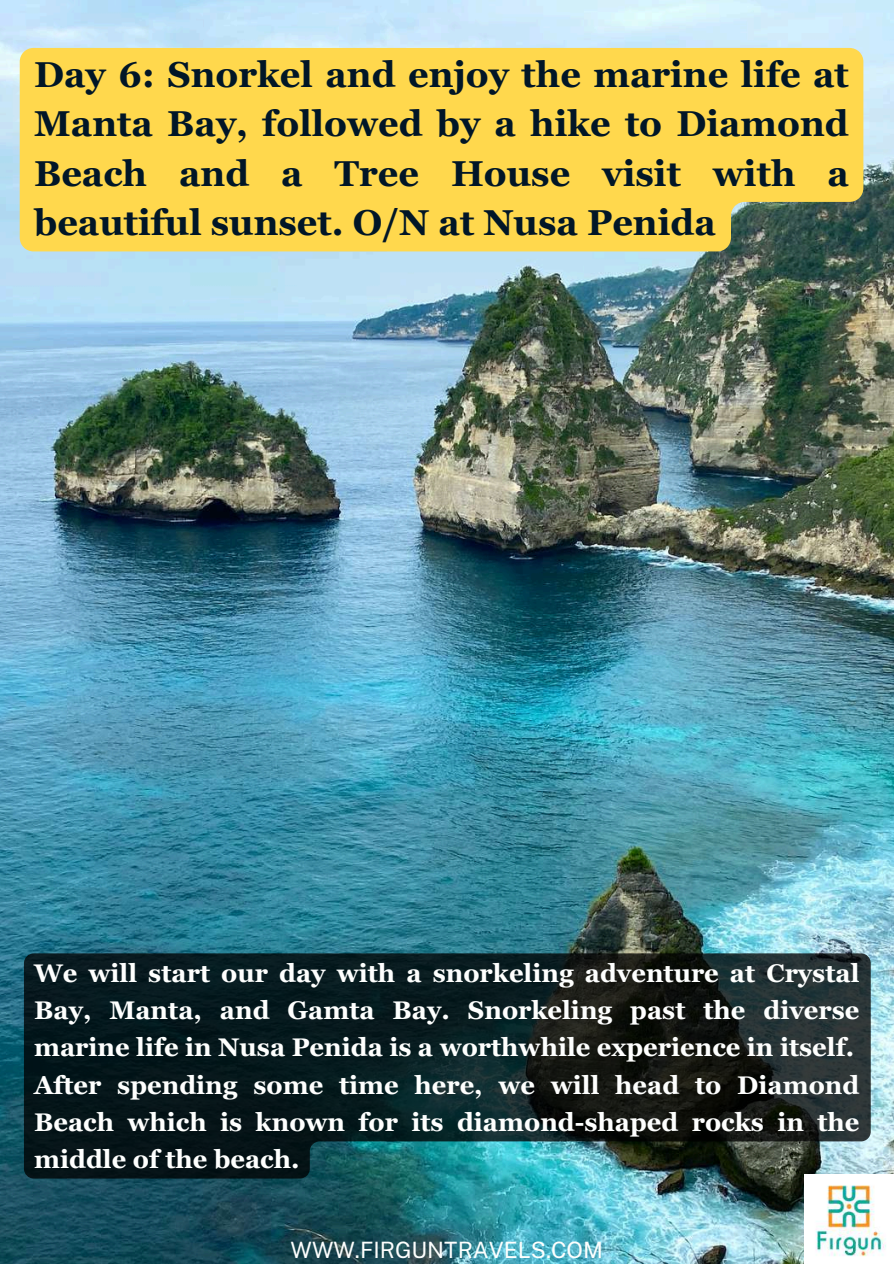
<style>
.page{position:relative;width:894px;height:1264px;background:#fff}
.page>*{position:absolute;margin:0;border:0;box-sizing:border-box;transform-origin:0 0}
.t1{font:700 36px/49.5px "Georgia Pro";color:#011627;text-align:justify}
.t2{font:700 25.5px/37.2px "Georgia Pro";color:#fefffe}
.t3{font:22.5px "Public Sans";color:#fefffe}
</style>
<div class="page">
<img style="left:0;top:0;width:893px;height:1263px">
<img style="left:804px;top:1174px;width:88px;height:88px">
<svg style="left:24px;top:953px;width:846px;height:225px"></svg>
<div style="left:20px;top:48px;width:843px;height:203px;background:#ffd84d"></div>
<h1 class="t1" style="left:34px;top:49px;width:816px">Day 6: Snorkel and enjoy the marine life at Manta Bay, followed by a hike to Diamond Beach and a Tree House visit with a beautiful sunset. O/N at Nusa Penida</h1>
<p class="t2" style="left:34px;top:954px;width:826px">We will start our day with a snorkeling adventure at Crystal Bay, Manta, and Gamta Bay. Snorkeling past the diverse marine life in Nusa Penida is a worthwhile experience in itself.<br>After spending some time here, we will head to Diamond Beach which is known for its diamond-shaped rocks in the middle of the beach.</p>
<p class="t3" style="left:290px;top:1236px;width:314px">WWW.FIRGUNTRAVELS.COM</p>
</div>
